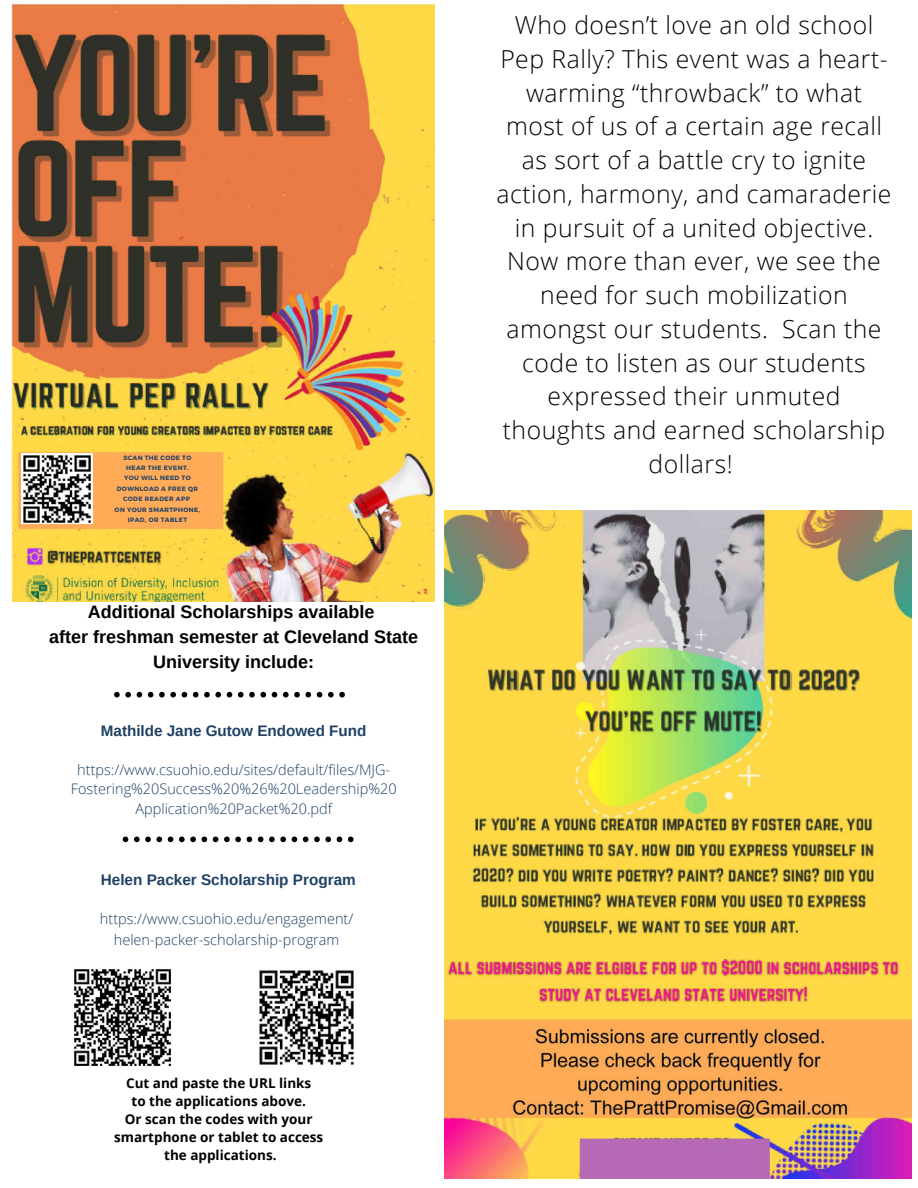
<style>
.page{position:relative;width:918px;height:1188px;background:#fff}
.page>*{position:absolute;margin:0;border:0;box-sizing:border-box;transform-origin:0 0}
.t1{font:300 24.75px/33.8px "Open Sans";letter-spacing:.02em;color:#000;text-align:center}
.t2{font:700 18px/24.8px "Arimo";color:#000;text-align:center}
.t3{font:700 15.3px "Arimo";color:#1f4165}
.t4{font:300 14.55px "Open Sans";color:#1f4165}
.t5{font:700 13.5px "Open Sans";color:#000}
.t6{font:700 6.3px/10.4px "Montserrat";letter-spacing:.06em;color:#1f4165;text-align:center}
</style>
<div class="page">
<img style="left:11px;top:3px;width:423px;height:599px">
<img style="left:21px;top:454px;width:71px;height:69px">
<svg style="left:114px;top:692px;width:231px;height:6px"></svg>
<svg style="left:123px;top:837px;width:231px;height:5px"></svg>
<img style="left:74px;top:969px;width:97px;height:97px">
<img style="left:259px;top:970px;width:95px;height:95px">
<img style="left:444px;top:511px;width:467px;height:668px">
<p class="t6" style="left:123px;top:452px;width:70px">SCAN THE CODE TO<br>HEAR THE EVENT.</p>
<p class="t6" style="left:124px;top:473px;width:68px">YOU WILL NEED TO</p>
<p class="t6" style="left:117px;top:483px;width:83px">DOWNLOAD A FREE QR</p>
<p class="t6" style="left:123px;top:493px;width:68px">CODE READER APP</p>
<p class="t6" style="left:115px;top:504px;width:87px">ON YOUR SMARTPHONE,</p>
<p class="t6" style="left:128px;top:514px;width:61px">IPAD, OR TABLET</p>
<p class="t2" style="left:88px;top:600px;width:288px">Additional Scholarships available</p>
<p class="t2" style="left:49px;top:624px;width:370px">after freshman semester at Cleveland State<br>University include:</p>
<p class="t3" style="left:101px;top:722px;width:267px">Mathilde Jane Gutow Endowed Fund</p>
<p class="t4" style="left:77px;top:759px;width:314px">https://www.csuohio.edu/sites/default/files/MJG-</p>
<p class="t4" style="left:71px;top:779px;width:327px">Fostering%20Success%20%26%20Leadership%20</p>
<p class="t4" style="left:135px;top:799px;width:198px">Application%20Packet%20.pdf</p>
<p class="t3" style="left:101px;top:871px;width:256px">Helen Packer Scholarship Program</p>
<p class="t4" style="left:100px;top:909px;width:255px">https://www.csuohio.edu/engagement/</p>
<p class="t4" style="left:114px;top:929px;width:227px">helen-packer-scholarship-program</p>
<p class="t5" style="left:126px;top:1074px;width:187px">Cut and paste the URL links</p>
<p class="t5" style="left:132px;top:1092px;width:176px">to the applications above.</p>
<p class="t5" style="left:125px;top:1110px;width:189px">Or scan the codes with your</p>
<p class="t5" style="left:114px;top:1128px;width:211px">smartphone or tablet to access</p>
<p class="t5" style="left:164px;top:1146px;width:114px">the applications.</p>
<p class="t1" style="left:497px;top:8px;width:396px">Who doesn’t love an old school<br>Pep Rally? This event was a heart&shy;warming “throwback” to what most of us of a certain age recall as sort of a battle cry to ignite action, harmony, and camaraderie in pursuit of a united objective.<br>Now more than ever, we see the need for such mobilization amongst our students. Scan the code to listen as our students expressed their unmuted thoughts and earned scholarship dollars!</p>
</div>
